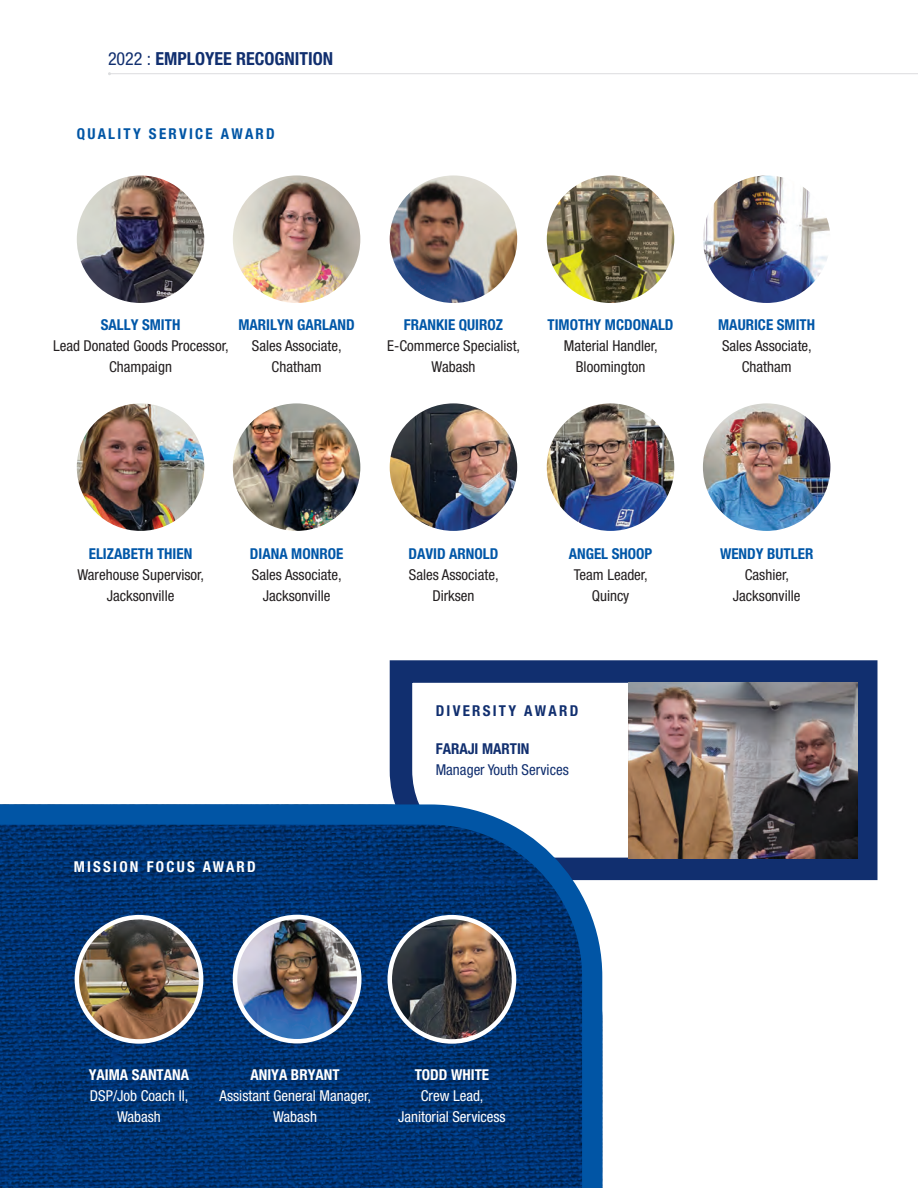
<style>
.page{position:relative;width:918px;height:1188px;background:#fff}
.page>*{position:absolute;margin:0;border:0;box-sizing:border-box;transform-origin:0 0}
.Subheads_-_Bold_Cond{font:700 condensed 18px "Helvetica Neue";color:#112f6f}
.Condensed_Text{font:condensed 15px/21px "Helvetica Neue LT Pro";color:#231f20;text-align:center}
.Condensed_Text-2{font:700 condensed 15px "Helvetica Neue";color:#0157a8}
.Condensed_Text-3{font:condensed 15px/21px "Helvetica Neue LT Pro";color:#fff;text-align:center}
.Condensed_Text-4{font:700 condensed 15px "Helvetica Neue";color:#fff}
.Condensed_Text-5{font:condensed 15px "Helvetica Neue LT Pro";color:#112f6f}
.Bold-Cond_ALL_CAPS_9{font:700 condensed 15px "Helvetica Neue";letter-spacing:.15em;color:#0155a5}
.Bold-Cond_ALL_CAPS_9-2{font:700 condensed 15px "Helvetica Neue";letter-spacing:.15em;color:#fff}
.Bold-Cond_ALL_CAPS_9-3{font:700 condensed 15px "Helvetica Neue";letter-spacing:.15em;color:#112f6f}
.Condensed_Text-6{font:700 condensed 15px "Helvetica Neue";color:#112f6f}
.Subheads_-_Bold_Cond-2{font:700 condensed 15px "Helvetica Neue";color:#0157a8}
.s1{font-weight:400}
</style>
<div class="page">
<svg style="left:389px;top:660px;width:489px;height:221px"></svg>
<img style="left:629px;top:682px;width:229px;height:177px">
<hr style="left:110px;top:73px;width:808px;height:1px;background:#dcdddf">
<img style="left:77px;top:175px;width:127px;height:128px;border-radius:64px">
<img style="left:703px;top:175px;width:127px;height:128px;border-radius:64px">
<img style="left:547px;top:403px;width:127px;height:128px;border-radius:64px">
<img style="left:390px;top:175px;width:127px;height:128px;border-radius:64px">
<img style="left:233px;top:403px;width:127px;height:128px;border-radius:64px">
<img style="left:233px;top:175px;width:127px;height:128px;border-radius:64px">
<img style="left:77px;top:403px;width:127px;height:128px;border-radius:64px">
<img style="left:703px;top:403px;width:127px;height:128px;border-radius:64px">
<img style="left:547px;top:175px;width:127px;height:128px;border-radius:64px">
<img style="left:390px;top:403px;width:127px;height:128px;border-radius:64px">
<svg style="left:0;top:794px;width:612px;height:394px;background:#144580"></svg>
<img style="left:77px;top:917px;width:122px;height:124px">
<div style="left:75px;top:915px;width:128px;height:129px;border:4px solid #fff;border-radius:50%"></div>
<img style="left:390px;top:917px;width:122px;height:124px">
<div style="left:388px;top:915px;width:128px;height:129px;border:4px solid #fff;border-radius:50%"></div>
<img style="left:235px;top:917px;width:124px;height:124px;border-radius:62px">
<div style="left:233px;top:915px;width:128px;height:128px;border:4px solid #fff;border-radius:50%"></div>
<p class="Subheads_-_Bold_Cond" style="left:108px;top:48px;width:227px"><span class="s1">2022 :</span> EMPLOYEE RECOGNITION</p>
<p class="Bold-Cond_ALL_CAPS_9" style="left:77px;top:125px;width:200px">QUALITY SERVICE AWARD</p>
<p class="Subheads_-_Bold_Cond-2" style="left:101px;top:315px;width:81px">SALLY SMITH</p>
<p class="Condensed_Text" style="left:53px;top:335px;width:177px">Lead Donated Goods Processor,<br>Champaign</p>
<p class="Condensed_Text-2" style="left:239px;top:315px;width:118px">MARILYN GARLAND</p>
<p class="Condensed_Text" style="left:252px;top:335px;width:91px">Sales Associate,<br>Chatham</p>
<p class="Condensed_Text-2" style="left:404px;top:315px;width:101px">FRANKIE QUIROZ</p>
<p class="Condensed_Text" style="left:387px;top:335px;width:135px">E-Commerce Specialist,<br>Wabash</p>
<p class="Condensed_Text-2" style="left:548px;top:315px;width:128px">TIMOTHY MCDONALD</p>
<p class="Condensed_Text" style="left:564px;top:335px;width:95px">Material Handler,<br>Bloomington</p>
<p class="Condensed_Text-2" style="left:718px;top:315px;width:98px">MAURICE SMITH</p>
<p class="Condensed_Text" style="left:722px;top:335px;width:91px">Sales Associate,<br>Chatham</p>
<p class="Condensed_Text-2" style="left:89px;top:545px;width:105px">ELIZABETH THIEN</p>
<p class="Condensed_Text" style="left:77px;top:564px;width:128px">Warehouse Supervisor,<br>Jacksonville</p>
<p class="Condensed_Text-2" style="left:250px;top:545px;width:95px">DIANA MONROE</p>
<p class="Condensed_Text" style="left:252px;top:564px;width:91px">Sales Associate,<br>Jacksonville</p>
<p class="Bold-Cond_ALL_CAPS_9-2" style="left:74px;top:858px;width:184px">MISSION FOCUS AWARD</p>
<p class="Condensed_Text-2" style="left:408px;top:545px;width:91px">DAVID ARNOLD</p>
<p class="Condensed_Text" style="left:409px;top:564px;width:91px">Sales Associate,<br>Dirksen</p>
<p class="Condensed_Text-2" style="left:569px;top:545px;width:85px">ANGEL SHOOP</p>
<p class="Condensed_Text" style="left:574px;top:564px;width:76px">Team Leader,<br>Quincy</p>
<p class="Bold-Cond_ALL_CAPS_9-3" style="left:436px;top:701px;width:144px">DIVERSITY AWARD</p>
<p class="Condensed_Text-6" style="left:436px;top:740px;width:95px">FARAJI MARTIN</p>
<p class="Condensed_Text-5" style="left:436px;top:761px;width:135px">Manager Youth Services</p>
<p class="Condensed_Text-2" style="left:720px;top:545px;width:95px">WENDY BUTLER</p>
<p class="Condensed_Text" style="left:733px;top:564px;width:69px">Cashier,<br>Jacksonville</p>
<p class="Condensed_Text-4" style="left:89px;top:1065px;width:102px">YAIMA SANTANA</p>
<p class="Condensed_Text-3" style="left:90px;top:1085px;width:100px">DSP/Job Coach II,</p>
<p class="Condensed_Text-3" style="left:117px;top:1106px;width:45px">Wabash</p>
<p class="Condensed_Text-4" style="left:250px;top:1065px;width:91px">ANIYA BRYANT</p>
<p class="Condensed_Text-3" style="left:220px;top:1085px;width:153px">Assistant General Manager,<br>Wabash</p>
<p class="Condensed_Text-4" style="left:415px;top:1065px;width:76px">TODD WHITE</p>
<p class="Condensed_Text-3" style="left:421px;top:1085px;width:64px">Crew Lead,</p>
<p class="Condensed_Text-3" style="left:398px;top:1106px;width:109px">Janitorial Servicess</p>
</div>
